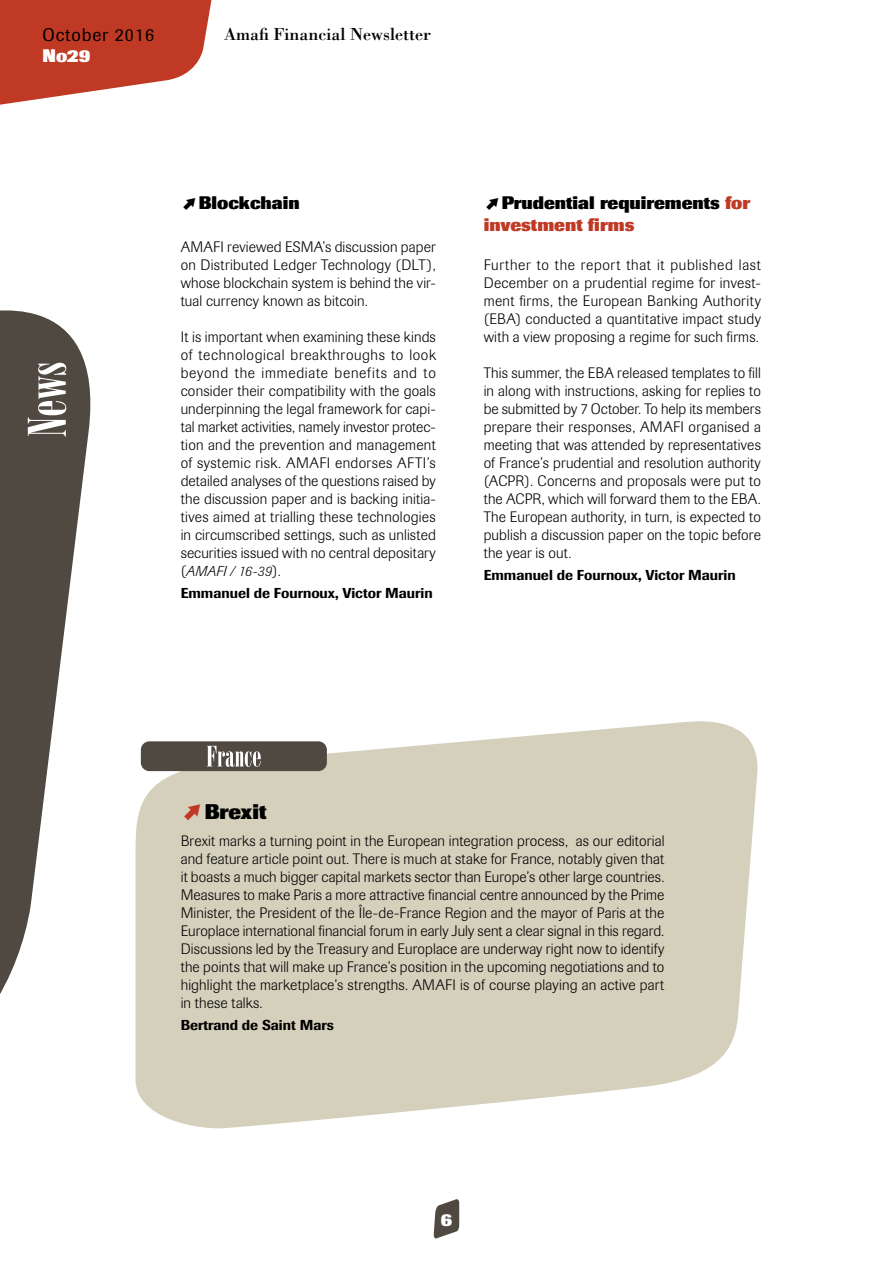
<style>
.page{position:relative;width:893px;height:1263px;background:#fff}
.page>*{position:absolute;margin:0;border:0;box-sizing:border-box;transform-origin:0 0}
.t1{font:52.5px "Bodoni Poster Compressed";color:#fff}
.t2{font:800 21px "Imago";color:#000}
.t3{font:800 18px/21.6px "Imago";color:#000}
.t4{font:18px "Bodoni";color:#000}
.t5{font:18px "Imago";letter-spacing:.05em;color:#000}
.t6{font:800 18px "Imago";color:#fff}
.t7{font:300 15px/18px "Imago";letter-spacing:.01em;color:#000;text-align:justify}
.t8{font:500 14.25px/22.2px "Imago";color:#000}
.s1{font-family:"Zeal";font-weight:400}
.s2{font-weight:300;font-size:15px}
.s3{font-weight:300;font-style:italic}
.s4{color:#c03924}
.s5{font-family:"Zeal";font-weight:400;font-size:24px;color:#c03924}
</style>
<div class="page">
<svg style="left:433px;top:1199px;width:26px;height:40px"></svg>
<svg style="left:0;top:0;width:212px;height:105px"></svg>
<svg style="left:0;top:310px;width:91px;height:684px;fill:#4f4941"></svg>
<svg style="left:136px;top:721px;width:622px;height:408px;background:#dad5c4"></svg>
<div style="left:141px;top:741px;width:186px;height:30px;background:#4f4941;border-radius:9px"></div>
<svg style="left:207px;top:746px;width:54px;height:21px"></svg>
<p class="t5" style="left:43px;top:24px;width:113px">October 2016</p>
<p class="t4" style="left:224px;top:23px;width:209px">Amafi Financial Newsletter</p>
<p class="t6" style="left:43px;top:45px;width:50px">No29</p>
<h1 class="t1" style="left:17px;top:437px;width:77px;rotate:-90deg">News</h1>
<p class="t3" style="left:181px;top:192px;width:120px"><span class="s1">j</span>Blockchain</p>
<p class="t7" style="left:181px;top:238px;width:257px">AMAFI reviewed ESMA’s discussion paper on Distributed Ledger Technology (DLT), whose blockchain system is behind the vir&shy;tual currency known as bitcoin.</p>
<p class="t7" style="left:181px;top:328px;width:257px">It is important when examining these kinds of technological breakthroughs to look beyond the immediate benefits and to consider their compatibility with the goals underpinning the legal framework for capi&shy;tal market activities, namely investor protec&shy;tion and the prevention and management of systemic risk. AMAFI endorses AFTI’s detailed analyses of the questions raised by the discussion paper and is backing initia&shy;tives aimed at trialling these technologies in circumscribed settings, such as unlisted securities issued with no central depositary</p>
<p class="t8" style="left:181px;top:560px;width:254px"><span class="s2">(</span><span class="s3">AMAFI / 16-39</span><span class="s2">).<br></span>Emmanuel de Fournoux, Victor Maurin</p>
<p class="t3" style="left:484px;top:192px;width:268px"><span class="s1">j</span>Prudential requirements <span class="s4">for investment firms</span></p>
<p class="t7" style="left:484px;top:256px;width:279px">Further to the report that it published last December on a prudential regime for invest&shy;ment firms, the European Banking Authority (EBA) conducted a quantitative impact study with a view proposing a regime for such firms.</p>
<p class="t7" style="left:484px;top:364px;width:279px">This summer, the EBA released templates to fill in along with instructions, asking for replies to be submitted by 7 October. To help its members prepare their responses, AMAFI organised a meeting that was attended by representatives of France’s prudential and resolution authority (ACPR). Concerns and proposals were put to the ACPR, which will forward them to the EBA.<br>The European authority, in turn, is expected to publish a discussion paper on the topic before the year is out.</p>
<p class="t8" style="left:484px;top:564px;width:254px">Emmanuel de Fournoux, Victor Maurin</p>
<h2 class="t2" style="left:181px;top:799px;width:87px"><span class="s5">j</span>Brexit</h2>
<p class="t7" style="left:181px;top:832px;width:485px">Brexit marks a turning point in the European integration process, as our editorial and feature article point out. There is much at stake for France, notably given that it boasts a much bigger capital markets sector than Europe’s other large countries.<br>Measures to make Paris a more attractive financial centre announced by the Prime Minister, the President of the Île-de-France Region and the mayor of Paris at the Europlace international financial forum in early July sent a clear signal in this regard.<br>Discussions led by the Treasury and Europlace are underway right now to identify the points that will make up France’s position in the upcoming negotiations and to highlight the marketplace’s strengths. AMAFI is of course playing an active part in these talks.</p>
<p class="t8" style="left:181px;top:1014px;width:155px">Bertrand de Saint Mars</p>
<p class="t6" style="left:441px;top:1209px;width:13px">6</p>
</div>
